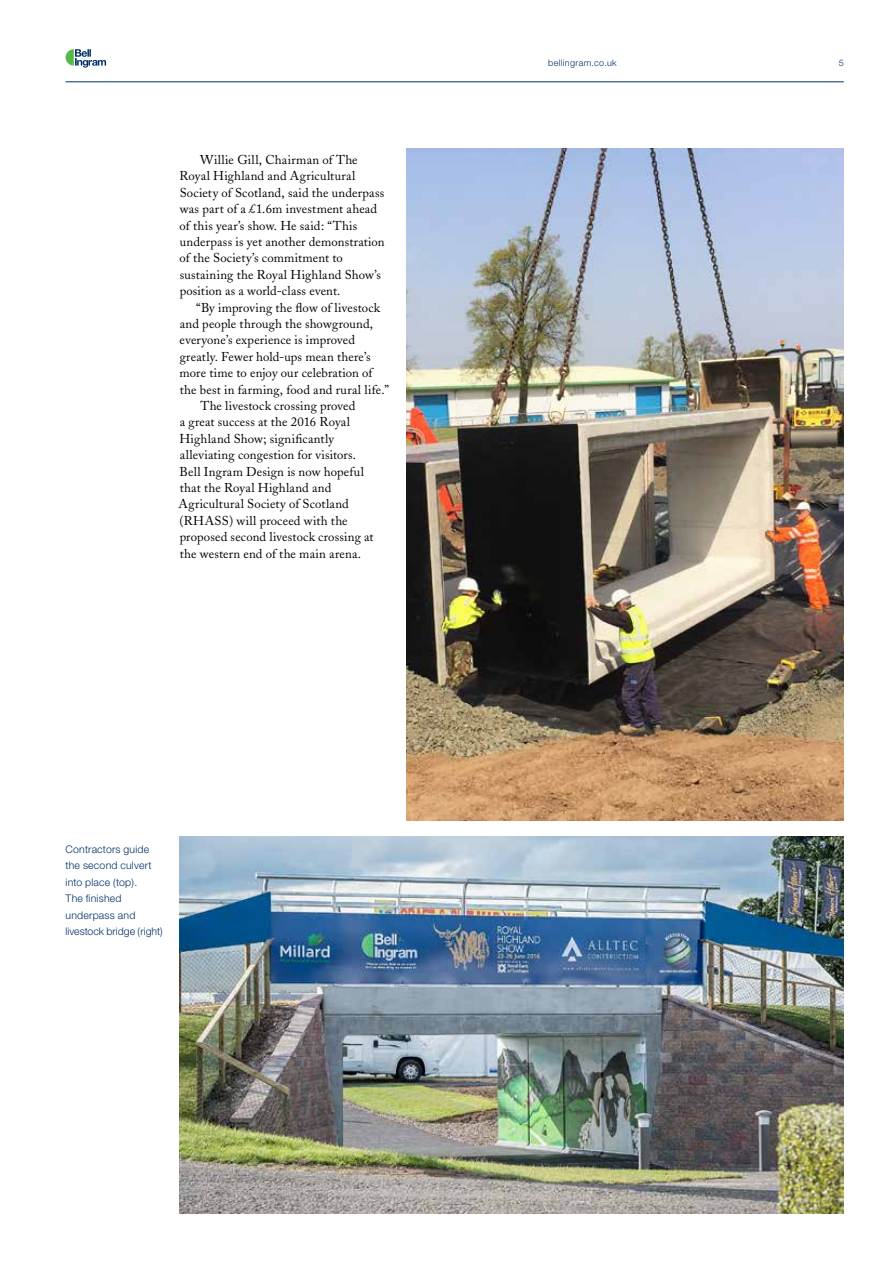
<style>
.page{position:relative;width:893px;height:1263px;background:#fff}
.page>*{position:absolute;margin:0;border:0;box-sizing:border-box;transform-origin:0 0}
.t1{font:12.75px/16.4px "Adobe Caslon";letter-spacing:.015em;color:#000}
.t2{font:300 10.5px/16.4px "Helvetica Neue";letter-spacing:.02em;color:#002f65}
.t3{font:300 9px "Helvetica Neue";letter-spacing:.04em;color:#002f65}
</style>
<div class="page">
<svg style="left:66px;top:49px;width:40px;height:19px"></svg>
<img style="left:179px;top:836px;width:665px;height:378px">
<img style="left:406px;top:148px;width:438px;height:672px">
<hr style="left:66px;top:82px;width:778px;height:1px;background:#002f65">
<p class="t1" style="left:179px;top:152px;width:207px;text-indent:21px">Willie Gill, Chairman of The Royal Highland and Agricultural Society of Scotland, said the underpass was part of a £1.6m investment ahead of this year’s show. He said: “This underpass is yet another demonstration of the Society’s commitment to sustaining the Royal Highland Show’s position as a world-class event.</p>
<p class="t1" style="left:196px;top:299px;width:186px">“By improving the flow of livestock</p>
<p class="t1" style="left:180px;top:316px;width:195px">and people through the showground,</p>
<p class="t1" style="left:180px;top:332px;width:177px">everyone’s experience is improved</p>
<p class="t1" style="left:180px;top:348px;width:192px">greatly. Fewer hold-ups mean there’s</p>
<p class="t1" style="left:180px;top:365px;width:194px">more time to enjoy our celebration of</p>
<p class="t1" style="left:180px;top:381px;width:211px">the best in farming, food and rural life.”</p>
<p class="t1" style="left:200px;top:398px;width:157px">The livestock crossing proved</p>
<p class="t1" style="left:180px;top:414px;width:172px">a great success at the 2016 Royal</p>
<p class="t1" style="left:179px;top:430px;width:156px">Highland Show; significantly</p>
<p class="t1" style="left:180px;top:447px;width:178px">alleviating congestion for visitors.</p>
<p class="t1" style="left:179px;top:463px;width:186px">Bell Ingram Design is now hopeful</p>
<p class="t1" style="left:180px;top:480px;width:153px">that the Royal Highland and</p>
<p class="t1" style="left:179px;top:496px;width:172px">Agricultural Society of Scotland</p>
<p class="t1" style="left:179px;top:512px;width:170px">(RHASS) will proceed with the</p>
<p class="t1" style="left:180px;top:529px;width:195px">proposed second livestock crossing at</p>
<p class="t1" style="left:180px;top:545px;width:183px">the western end of the main arena.</p>
<p class="t2" style="left:66px;top:841px;width:99px">Contractors guide the second culvert into place (top).<br>The finished underpass and livestock bridge (right)</p>
<p class="t3" style="left:548px;top:57px;width:70px">bellingram.co.uk</p>
<p class="t3" style="left:839px;top:57px;width:7px">5</p>
</div>
